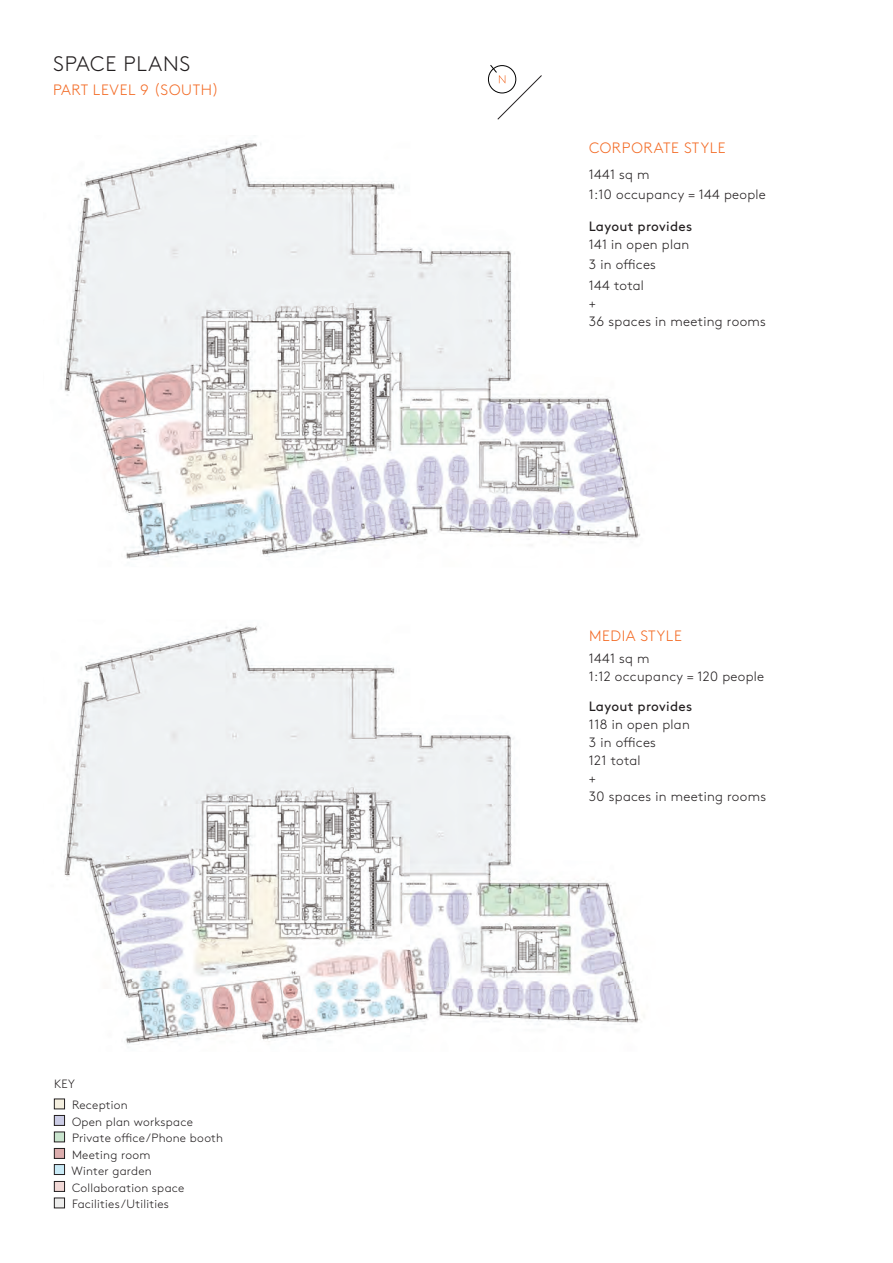
<style>
.page{position:relative;width:893px;height:1263px;background:#fff}
.page>*{position:absolute;margin:0;border:0;box-sizing:border-box;transform-origin:0 0}
.main_section_title{font:300 21px "Brown Pro";letter-spacing:.04em;color:#231f20}
.Body_copy_orange_tit{font:300 15px "Brown Pro";letter-spacing:.04em;color:#f36a24}
.Sub_title_orange{font:300 15px "Brown Pro";letter-spacing:.04em;color:#f36a24}
.Body_copy_orange_tit-2{font:300 13.5px/18px "Brown Pro";letter-spacing:.02em;color:#231f20}
.body{font:300 13.5px "Brown Pro";letter-spacing:.02em;color:#231f20}
.body-2{font:13.5px "Brown Pro";letter-spacing:.02em;color:#231f20}
.body-3{font:300 12px "Brown Pro";letter-spacing:.02em;color:#231f20}
</style>
<div class="page">
<div style="left:488px;top:65px;width:28px;height:28px;border:1px solid #000001;border-radius:50%"></div>
<svg style="left:490px;top:65px;width:52px;height:55px"></svg>
<div style="left:54px;top:1099px;width:11px;height:10px;background:#f4efdf"></div>
<div style="left:54px;top:1099px;width:11px;height:10px;border:1px solid #231f20"></div>
<div style="left:54px;top:1115px;width:11px;height:10px;background:#cbcce5"></div>
<div style="left:54px;top:1115px;width:11px;height:11px;border:1px solid #231f20"></div>
<div style="left:54px;top:1132px;width:11px;height:10px;background:#c9e4ce"></div>
<div style="left:54px;top:1132px;width:11px;height:10px;border:1px solid #231f20"></div>
<div style="left:54px;top:1148px;width:11px;height:10px;background:#dcadad"></div>
<div style="left:54px;top:1148px;width:11px;height:11px;border:1px solid #231f20"></div>
<div style="left:54px;top:1164px;width:11px;height:10px;background:#c9eaf6"></div>
<div style="left:54px;top:1164px;width:11px;height:11px;border:1px solid #231f20"></div>
<div style="left:54px;top:1181px;width:11px;height:10px;background:#f1d8d6"></div>
<div style="left:54px;top:1181px;width:11px;height:11px;border:1px solid #231f20"></div>
<div style="left:54px;top:1198px;width:11px;height:10px;background:#ededec"></div>
<div style="left:54px;top:1198px;width:11px;height:10px;border:1px solid #231f20"></div>
<img style="left:64px;top:140px;width:576px;height:420px">
<img style="left:64px;top:624px;width:576px;height:421px">
<p class="main_section_title" style="left:53px;top:48px;width:139px">SPACE PLANS</p>
<p class="Sub_title_orange" style="left:53px;top:78px;width:167px">PART LEVEL 9 (SOUTH)</p>
<p class="body-3" style="left:54px;top:1075px;width:22px">KEY</p>
<p class="body-3" style="left:72px;top:1096px;width:57px">Reception</p>
<p class="body-3" style="left:72px;top:1113px;width:123px">Open plan workspace</p>
<p class="body-3" style="left:72px;top:1129px;width:153px">Private office/Phone booth</p>
<p class="body-3" style="left:72px;top:1146px;width:80px">Meeting room</p>
<p class="body-3" style="left:72px;top:1162px;width:82px">Winter garden</p>
<p class="body-3" style="left:72px;top:1179px;width:114px">Collaboration space</p>
<p class="body-3" style="left:72px;top:1195px;width:98px">Facilities/Utilities</p>
<p class="Body_copy_orange_tit" style="left:589px;top:137px;width:138px">CORPORATE STYLE</p>
<p class="Body_copy_orange_tit-2" style="left:589px;top:164px;width:62px">1441 sq m</p>
<p class="Body_copy_orange_tit-2" style="left:589px;top:185px;width:178px">1:10 occupancy = 144 people</p>
<p class="body-2" style="left:589px;top:216px;width:105px">Layout provides</p>
<p class="Body_copy_orange_tit-2" style="left:589px;top:235px;width:102px">141 in open plan</p>
<p class="Body_copy_orange_tit-2" style="left:589px;top:255px;width:69px">3 in offices</p>
<p class="Body_copy_orange_tit-2" style="left:589px;top:275px;width:178px">144 total<br>+<br>36 spaces in meeting rooms</p>
<p class="Body_copy_orange_tit" style="left:589px;top:625px;width:94px">MEDIA STYLE</p>
<p class="body" style="left:589px;top:648px;width:62px">1441 sq m</p>
<p class="body" style="left:589px;top:666px;width:177px">1:12 occupancy = 120 people</p>
<p class="body-2" style="left:589px;top:696px;width:105px">Layout provides</p>
<p class="body" style="left:589px;top:714px;width:102px">118 in open plan</p>
<p class="body" style="left:589px;top:732px;width:69px">3 in offices</p>
<p class="body" style="left:589px;top:750px;width:53px">121 total</p>
<p class="body" style="left:589px;top:768px;width:9px">+</p>
<p class="body" style="left:589px;top:786px;width:179px">30 spaces in meeting rooms</p>
</div>
